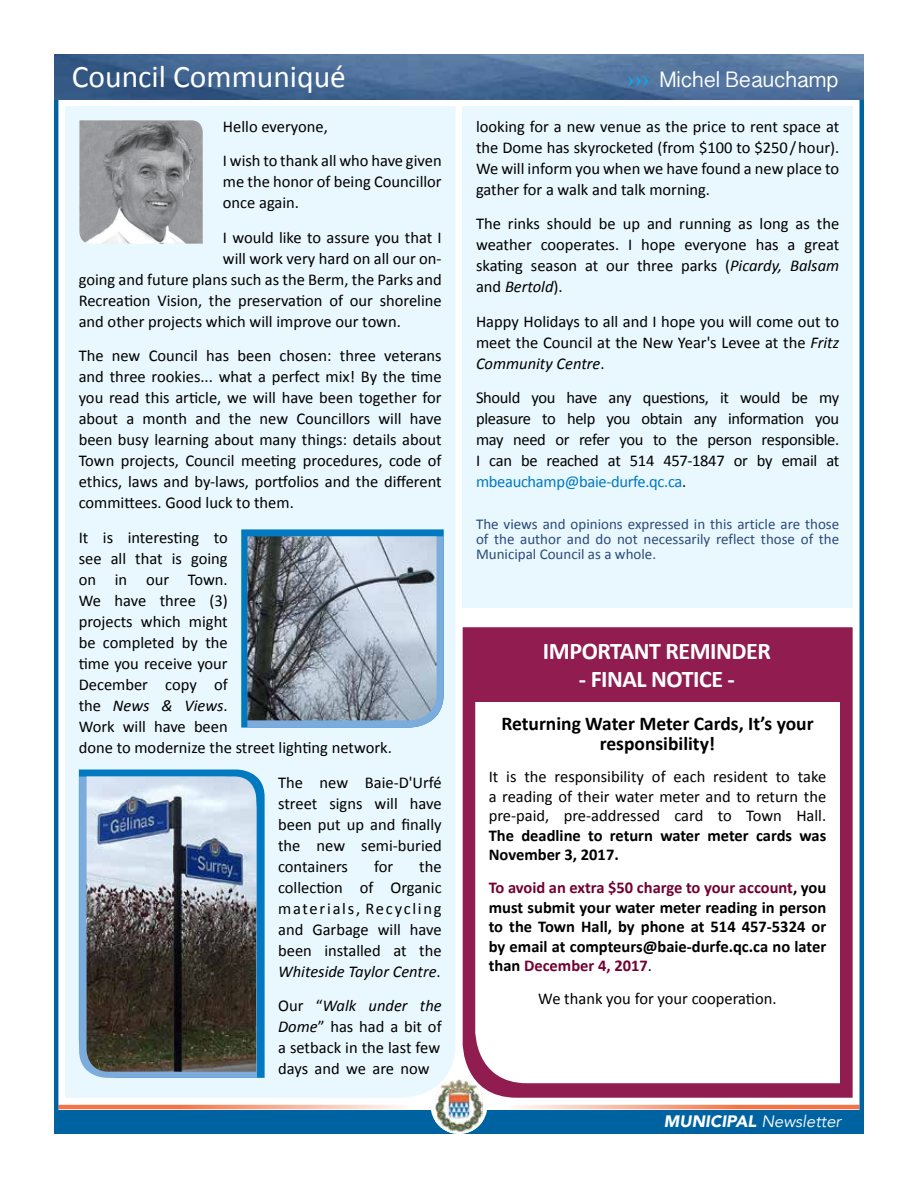
<style>
.page{position:relative;width:918px;height:1188px;background:#fff}
.page>*{position:absolute;margin:0;border:0;box-sizing:border-box;transform-origin:0 0}
.t1{font:31.5px "Calibri";color:#fff}
.t2{font:700 24px "Calibri";letter-spacing:-.02em;color:#fff}
.t3{font:22.5px "Gurmukhi Sangam MN";color:#fff}
.t4{font:700 19.5px/19.5px "Calibri";color:#000;text-align:center}
.t5{font:16.5px/21px "Calibri";color:#000;text-align:justify}
.t6{font:700 16.5px/19.5px "Calibri";color:#000}
.t7{font:italic 16.5px "Avenir";color:#fff}
.t8{font:15px/15px "Calibri";color:#2a4b77;text-align:justify}
.s1{font-style:italic}
.s2{color:#0079c1}
.s3{color:#730032}
.s4{font-weight:400}
.s5{font-weight:900}
</style>
<div class="page">
<svg style="left:515px;top:1105px;width:344px;height:4px"></svg>
<svg style="left:58px;top:1105px;width:346px;height:4px"></svg>
<div style="left:54px;top:1111px;width:810px;height:23px;background:#0063a1"></div>
<hr style="left:860px;top:88px;width:4px;height:1026px;background:#0063a1">
<hr style="left:54px;top:88px;width:4px;height:1024px;background:#0063a1">
<img style="left:54px;top:54px;width:810px;height:45px">
<div style="left:431px;top:1077px;width:56px;height:57px;background:#fff;border-radius:50%"></div>
<img style="left:435px;top:1080px;width:48px;height:54px">
<svg style="left:628px;top:75px;width:20px;height:13px"></svg>
<div style="left:65px;top:106px;width:391px;height:992px;background:#e9f7fe"></div>
<div style="left:463px;top:106px;width:390px;height:502px;background:#e9f7fe"></div>
<img style="left:79px;top:120px;width:124px;height:124px">
<svg style="left:241px;top:529px;width:203px;height:199px;background:#4a99d0"></svg>
<img style="left:247px;top:536px;width:190px;height:184px">
<svg style="left:79px;top:770px;width:186px;height:308px;background:#1182c5"></svg>
<svg style="left:79px;top:777px;width:178px;height:301px;background:#7eacd8"></svg>
<img style="left:87px;top:776px;width:169px;height:296px">
<div style="left:463px;top:627px;width:390px;height:471px;background:#911c4f"></div>
<svg style="left:475px;top:702px;width:365px;height:381px"></svg>
<h1 class="t1" style="left:72px;top:56px;width:276px">Council Communiqué</h1>
<h3 class="t3" style="left:660px;top:67px;width:181px">Michel Beauchamp</h3>
<p class="t5" style="left:223px;top:109px;width:220px;line-height:34.5px">Hello everyone,<br>I wish to thank all who have given</p>
<p class="t5" style="left:223px;top:172px;width:220px">me the honor of being Councillor once again.</p>
<p class="t5" style="left:223px;top:227px;width:220px">I would like to assure you that I</p>
<p class="t5" style="left:223px;top:248px;width:220px">will work very hard on all our on-</p>
<p class="t5" style="left:79px;top:269px;width:364px">going and future plans such as the Berm, the Parks and</p>
<p class="t5" style="left:79px;top:290px;width:364px">Recreation Vision, the preservation of our shoreline</p>
<p class="t5" style="left:79px;top:311px;width:324px">and other projects which will improve our town.</p>
<p class="t5" style="left:79px;top:346px;width:365px">The new Council has been chosen: three veterans and three rookies... what a perfect mix! By the time you read this article, we will have been together for about a month and the new Councillors will have been busy learning about many things: details about Town projects, Council meeting procedures, code of ethics, laws and by-laws, portfolios and the different committees. Good luck to them.</p>
<p class="t5" style="left:79px;top:527px;width:315px;text-align:left">It is interesting to<br>see all that is going<br>on in our Town.<br>We have three (3)<br>projects which might<br>be completed by the<br>time you receive your<br>December copy of<br>the <span class="s1">News &amp; Views</span>.<br>Work will have been<br>done to modernize the street lighting network.</p>
<p class="t5" style="left:278px;top:772px;width:165px">The new Baie-D'Urfé street signs will have been put up and finally the new semi-buried containers</p>
<p class="t5" style="left:476px;top:116px;width:365px">looking for a new venue as the price to rent space at the Dome has skyrocketed (from $100 to $250 / hour).<br>We will inform you when we have found a new place to gather for a walk and talk morning.</p>
<p class="t5" style="left:476px;top:214px;width:365px">The rinks should be up and running as long as the weather cooperates. I hope everyone has a great skating season at our three parks (<span class="s1">Picardy, Balsam </span>and <span class="s1">Bertold</span>).</p>
<p class="t5" style="left:476px;top:311px;width:365px">Happy Holidays to all and I hope you will come out to meet the Council at the New Year's Levee at the <span class="s1">Fritz Community Centre</span>.</p>
<p class="t5" style="left:476px;top:388px;width:365px">Should you have any questions, it would be my pleasure to help you obtain any information you may need or refer you to the person responsible.<br>I can be reached at 514 457-1847 or by email at <span class="s2">mbeauchamp@baie-durfe.qc.ca</span>.</p>
<p class="t8" style="left:476px;top:517px;width:365px">The views and opinions expressed in this article are those of the author and do not necessarily reflect those of the Municipal Council as a whole.</p>
<h2 class="t2" style="left:543px;top:635px;width:229px">IMPORTANT REMINDER</h2>
<h2 class="t2" style="left:579px;top:664px;width:157px">- FINAL NOTICE -</h2>
<p class="t4" style="left:501px;top:714px;width:314px">Returning Water Meter Cards, It’s your responsibility!</p>
<p class="t5" style="left:489px;top:767px;width:339px;line-height:19.5px">It is the responsibility of each resident to take a reading of their water meter and to return the pre-paid, pre-addressed card to Town Hall.</p>
<p class="t6" style="left:489px;top:826px;width:339px">The deadline to return water meter cards was<br>November 3, 2017.</p>
<p class="t6" style="left:489px;top:878px;width:339px;text-align:justify"><span class="s3">To avoid an extra $50 charge to your account</span>, you must submit your water meter reading in person to the Town Hall, by phone at 514 457-5324 or by email at compteurs@baie-durfe.qc.ca no later than <span class="s3">December 4, 2017</span><span class="s4">.</span></p>
<p class="t5" style="left:538px;top:988px;width:240px">We thank you for your cooperation.</p>
<p class="t5" style="left:374px;top:856px;width:21px">for</p>
<p class="t5" style="left:278px;top:856px;width:165px;text-indent:141px">the collection of Organic materials, Recycling and Garbage will have been installed at the <span class="s1">Whiteside Taylor Centre</span>.</p>
<p class="t5" style="left:278px;top:995px;width:165px">Our “<span class="s1">Walk under the Dome</span>” has had a bit of a setback in the last few days and we are now</p>
<p class="t7" style="left:664px;top:1112px;width:179px"><span class="s5">MUNICIPAL</span> Newsletter</p>
</div>
